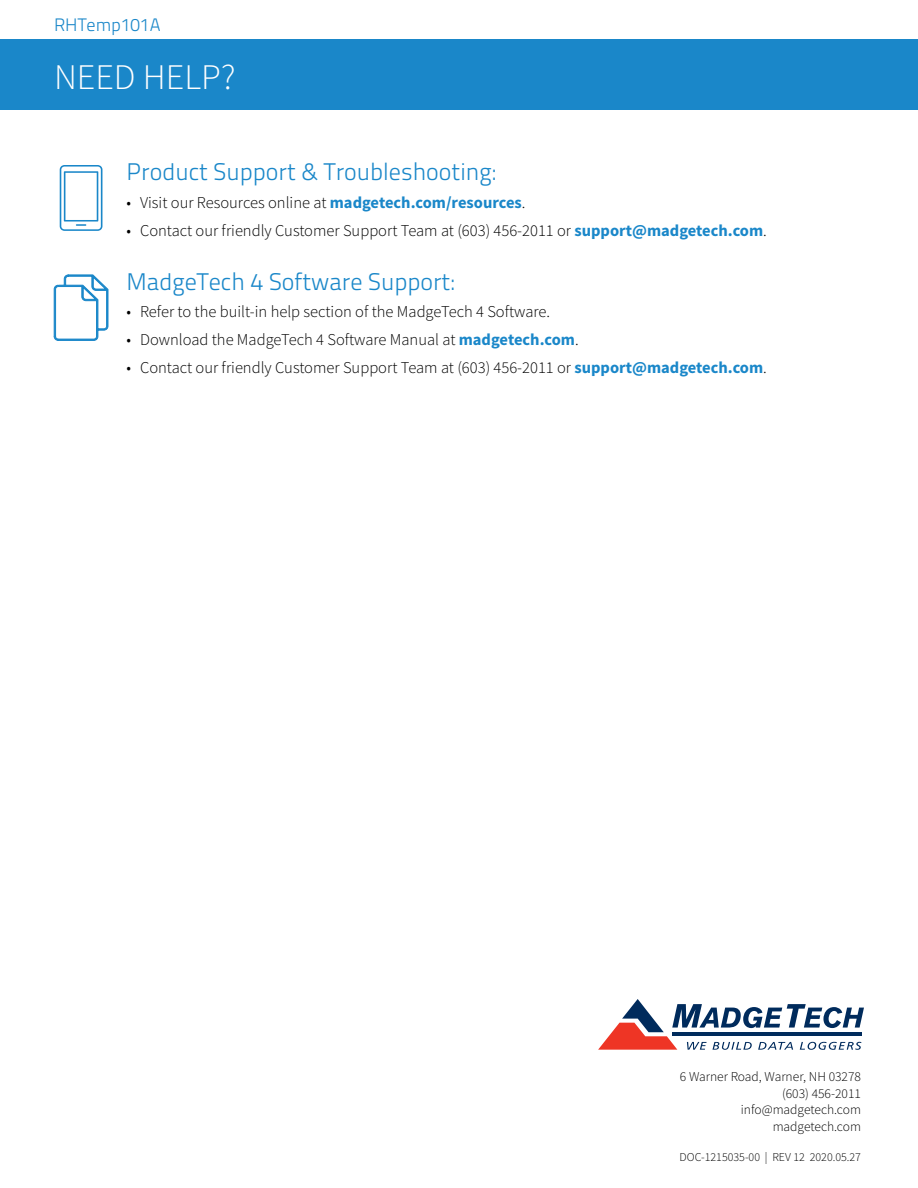
<style>
.page{position:relative;width:918px;height:1188px;background:#fff}
.page>*{position:absolute;margin:0;border:0;box-sizing:border-box;transform-origin:0 0}
.t1{font:300 36px "Source Sans Pro";color:#fff}
.t2{font:300 24px "Titillium Text 22 L";color:#1a87c9}
.t3{font:300 18px "Titillium Text 22 L";color:#1a87c9}
.t4{font:300 16.5px "Source Sans Pro";color:#000}
.t5{font:300 13.5px/16.5px "Source Sans Pro";color:#000;text-align:right}
.t6{font:300 12px "Source Sans Pro";color:#000}
.s1{font-weight:700;color:#1a87c9}
</style>
<div class="page">
<div style="left:0;top:39px;width:918px;height:71px;background:#1a87c9"></div>
<svg style="left:598px;top:999px;width:266px;height:51px"></svg>
<hr style="left:672px;top:1032px;width:190px;height:4px;background:#002b5c">
<svg style="left:60px;top:165px;width:42px;height:66px"></svg>
<svg style="left:54px;top:275px;width:54px;height:66px"></svg>
<p class="t3" style="left:54px;top:11px;width:108px">RHTemp101A</p>
<h1 class="t1" style="left:54px;top:54px;width:335px">PRO UCT USER GUIDE</h1>
<h1 class="t1" style="left:54px;top:55px;width:183px">NEED HELP?</h1>
<h2 class="t2" style="left:127px;top:154px;width:371px">Product Support &amp; Troubleshooting:</h2>
<p class="t4" style="left:127px;top:192px;width:400px">• Visit our Resources online at <span class="s1">madgetech.com/resources</span>.</p>
<p class="t4" style="left:127px;top:220px;width:642px">• Contact our friendly Customer Support Team at (603) 456-2011 or <span class="s1">support@madgetech.com</span>.</p>
<h2 class="t2" style="left:127px;top:264px;width:329px">MadgeTech 4 Software Support:</h2>
<p class="t4" style="left:127px;top:302px;width:425px">• Refer to the built-in help section of the MadgeTech 4 Software.</p>
<p class="t4" style="left:127px;top:329px;width:454px">• Download the MadgeTech 4 Software Manual at <span class="s1">madgetech.com</span>.</p>
<p class="t4" style="left:127px;top:357px;width:642px">• Contact our friendly Customer Support Team at (603) 456-2011 or <span class="s1">support@madgetech.com</span>.</p>
<p class="t5" style="left:680px;top:1069px;width:183px">6 Warner Road, Warner, NH 03278 (603) 456-2011 info@madgetech.com madgetech.com</p>
<p class="t6" style="left:680px;top:1150px;width:183px">DOC-1215035-00 | REV 12 2020.05.27</p>
</div>
